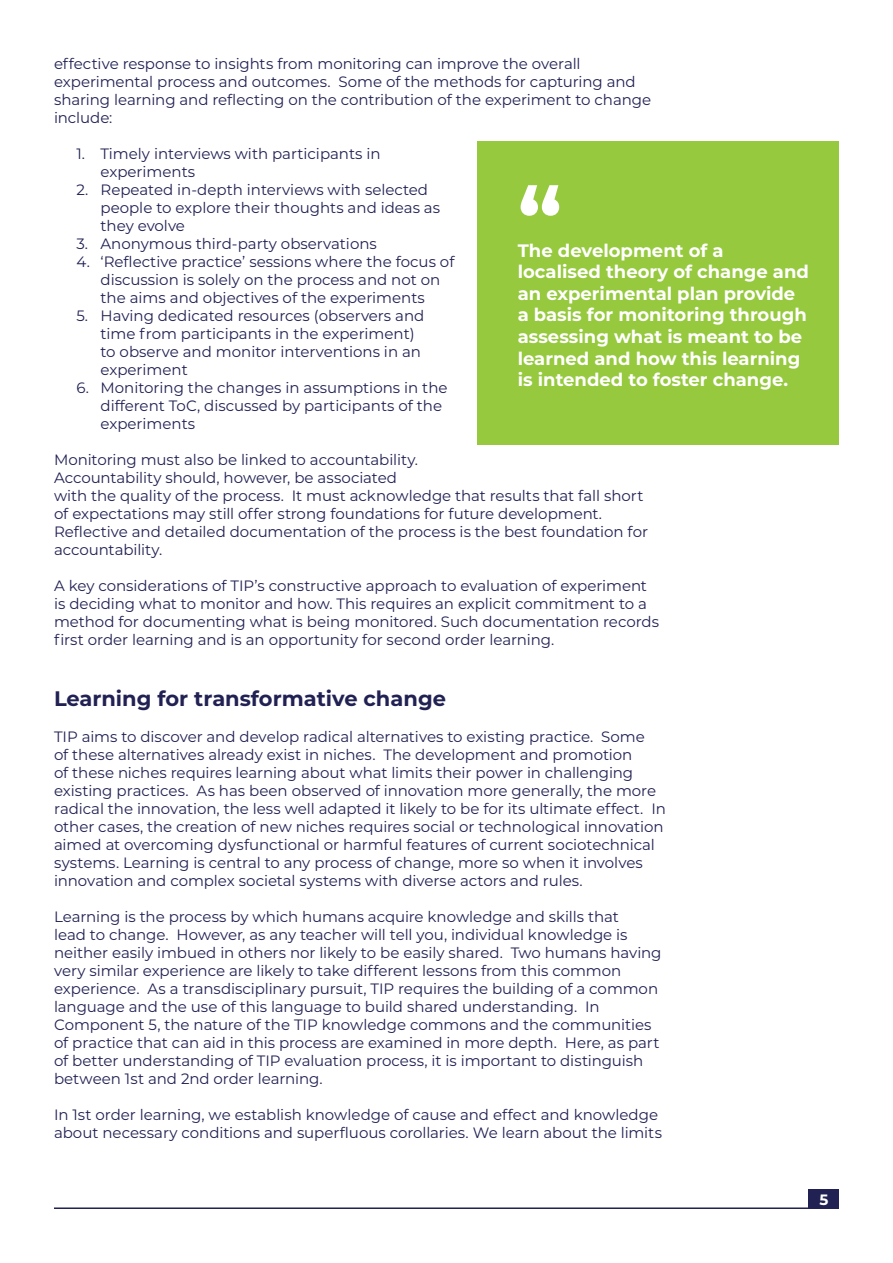
<style>
.page{position:relative;width:893px;height:1263px;background:#fff}
.page>*{position:absolute;margin:0;border:0;box-sizing:border-box;transform-origin:0 0}
.t1{font:700 90px "Montserrat";color:#fff}
.t2{font:700 21px "Montserrat";color:#212154}
.t3{font:700 18px/21.6px "Montserrat";color:#fff}
.t4{font:15px/18px "Montserrat";letter-spacing:-.005em;color:#212154}
.t5{font:700 15px "Montserrat";color:#fff}
</style>
<div class="page">
<hr style="left:54px;top:1207px;width:755px;height:2px;background:#212154">
<div style="left:809px;top:1189px;width:30px;height:20px;background:#212154"></div>
<div style="left:477px;top:141px;width:362px;height:303px;background:#96c93e"></div>
<p class="t4" style="left:54px;top:54px;width:599px">effective response to insights from monitoring can improve the overall experimental process and outcomes. Some of the methods for capturing and sharing learning and reflecting on the contribution of the experiment to change include:</p>
<p class="t4" style="left:101px;top:144px;width:282px;text-indent:-24px">1. Timely interviews with participants in experiments</p>
<p class="t4" style="left:101px;top:180px;width:341px;text-indent:-24px">2. Repeated in-depth interviews with selected people to explore their thoughts and ideas as they evolve</p>
<p class="t4" style="left:77px;top:234px;width:302px">3. Anonymous third-party observations</p>
<p class="t4" style="left:101px;top:252px;width:355px;text-indent:-24px">4. ‘Reflective practice’ sessions where the focus of discussion is solely on the process and not on the aims and objectives of the experiments</p>
<p class="t4" style="left:101px;top:306px;width:325px;text-indent:-24px">5. Having dedicated resources (observers and time from participants in the experiment) to observe and monitor interventions in an experiment</p>
<p class="t4" style="left:101px;top:378px;width:349px;text-indent:-24px">6. Monitoring the changes in assumptions in the different ToC, discussed by participants of the experiments</p>
<p class="t4" style="left:54px;top:450px;width:596px">Monitoring must also be linked to accountability.<br>Accountability should, however, be associated<br>with the quality of the process. It must acknowledge that results that fall short of expectations may still offer strong foundations for future development.<br>Reflective and detailed documentation of the process is the best foundation for accountability.</p>
<p class="t4" style="left:54px;top:576px;width:607px">A key considerations of TIP’s constructive approach to evaluation of experiment is deciding what to monitor and how. This requires an explicit commitment to a method for documenting what is being monitored. Such documentation records first order learning and is an opportunity for second order learning.</p>
<h1 class="t1" style="left:518px;top:155px;width:46px">“</h1>
<p class="t3" style="left:518px;top:238px;width:293px">The development of a localised theory of change and an experimental plan provide a basis for monitoring through assessing what is meant to be learned and how this learning is intended to foster change.</p>
<h2 class="t2" style="left:54px;top:683px;width:393px">Learning for transformative change</h2>
<p class="t4" style="left:54px;top:727px;width:613px">TIP aims to discover and develop radical alternatives to existing practice. Some<br>of these alternatives already exist in niches. The development and promotion<br>of these niches requires learning about what limits their power in challenging existing practices. As has been observed of innovation more generally, the more radical the innovation, the less well adapted it likely to be for its ultimate effect. In other cases, the creation of new niches requires social or technological innovation aimed at overcoming dysfunctional or harmful features of current sociotechnical systems. Learning is central to any process of change, more so when it involves innovation and complex societal systems with diverse actors and rules.</p>
<p class="t4" style="left:54px;top:907px;width:609px">Learning is the process by which humans acquire knowledge and skills that<br>lead to change. However, as any teacher will tell you, individual knowledge is neither easily imbued in others nor likely to be easily shared. Two humans having very similar experience are likely to take different lessons from this common experience. As a transdisciplinary pursuit, TIP requires the building of a common language and the use of this language to build shared understanding. In Component 5, the nature of the TIP knowledge commons and the communities of practice that can aid in this process are examined in more depth. Here, as part of better understanding of TIP evaluation process, it is important to distinguish between 1st and 2nd order learning.</p>
<p class="t4" style="left:54px;top:1105px;width:609px">In 1st order learning, we establish knowledge of cause and effect and knowledge about necessary conditions and superfluous corollaries. We learn about the limits</p>
<p class="t5" style="left:819px;top:1189px;width:10px">5</p>
</div>
